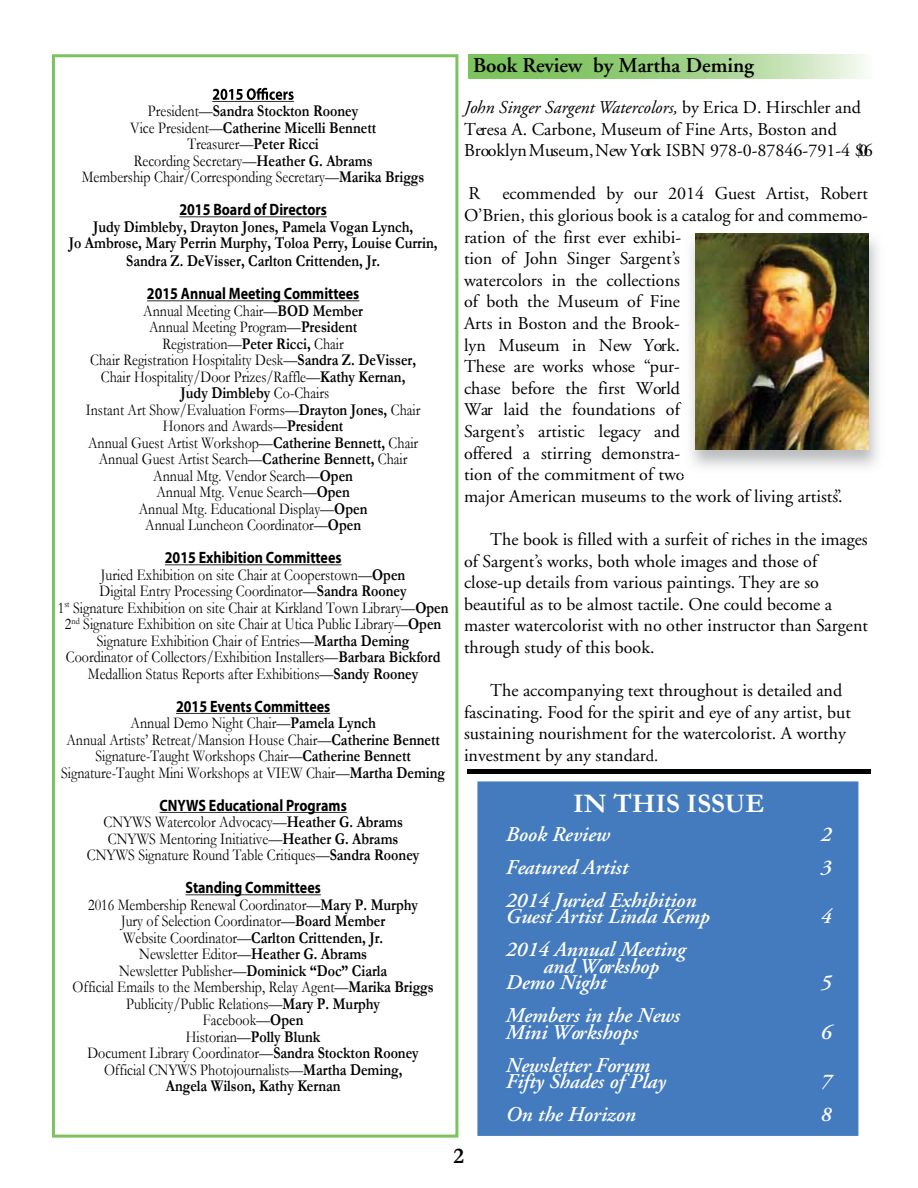
<style>
.page{position:relative;width:918px;height:1188px;background:#fff}
.page>*{position:absolute;margin:0;border:0;box-sizing:border-box;transform-origin:0 0}
.t1{font:700 27px "Garamond";color:#fff}
.t2{font:700 22.5px "Garamond";color:#000}
.t3{font:italic 600 21px/16.5px "Adobe Garamond";color:#fff}
.t4{font:600 21px "Adobe Garamond";color:#000}
.t5{font:18px/21.6px "Adobe Garamond";color:#000}
.t6{font:16.5px/16.5px "Garamond";color:#000101;text-align:center;scale:.85 1}
.t7{font:700 16.5px "Myriad Pro";color:#000101;scale:.85 1}
.t8{font:700 16.5px/16.5px "Garamond";color:#000101;text-align:center;scale:.85 1}
.s1{font-weight:700}
.s2{font-style:italic}
.s3{font-size:16.5px}
</style>
<div class="page">
<div style="left:477px;top:781px;width:381px;height:355px;background:#447bbe"></div>
<hr style="left:467px;top:770px;width:403px;height:4px;background:#000">
<svg style="left:468px;top:54px;width:397px;height:24px;background:#a3d38c"></svg>
<img style="left:691px;top:233px;width:187px;height:235px">
<img style="left:696px;top:233px;width:172px;height:216px">
<svg style="left:52px;top:54px;width:406px;height:1084px"></svg>
<p class="t6" style="left:82px;top:103px;width:404px">President—<span class="s1">Sandra Stockton Rooney<br></span>Vice President—<span class="s1">Catherine Micelli Bennett </span>Treasurer—<span class="s1">Peter Ricci<br></span>Recording Secretary—<span class="s1">Heather G. Abrams<br></span>Membership Chair/Corresponding Secretary—<span class="s1">Marika Briggs</span></p>
<p class="t7" style="left:179px;top:199px;width:175px">2015 Board of Directors</p>
<p class="t8" style="left:69px;top:218px;width:435px">Judy Dimbleby, Drayton Jones, Pamela Vogan Lynch,<br>Jo Ambrose, Mary Perrin Murphy, Toloa Perry, Louise Currin,</p>
<p class="t8" style="left:126px;top:252px;width:300px">Sandra Z. DeVisser, Carlton Crittenden, Jr.</p>
<p class="t7" style="left:147px;top:283px;width:251px">2015 Annual Meeting Committees</p>
<p class="t6" style="left:86px;top:302px;width:395px">Annual Meeting Chair—<span class="s1">BOD Member<br></span>Annual Meeting Program—<span class="s1">President<br></span>Registration—<span class="s1">Peter Ricci,</span> Chair<br>Chair Registration Hospitality Desk—<span class="s1">Sandra Z. DeVisser, </span>Chair Hospitality/Door Prizes/Raffle—<span class="s1">Kathy Kernan, Judy Dimbleby</span> Co-Chairs<br>Instant Art Show/Evaluation Forms—<span class="s1">Drayton Jones,</span> Chair Honors and Awards—<span class="s1">President<br></span>Annual Guest Artist Workshop—<span class="s1">Catherine Bennett,</span> Chair Annual Guest Artist Search—<span class="s1">Catherine Bennett,</span> Chair Annual Mtg. Vendor Search—<span class="s1">Open<br></span>Annual Mtg. Venue Search—<span class="s1">Open<br></span>Annual Mtg. Educational Display—<span class="s1">Open<br></span>Annual Luncheon Coordinator—<span class="s1">Open</span></p>
<p class="t7" style="left:165px;top:547px;width:209px">2015 Exhibition Committees</p>
<p class="t6" style="left:58px;top:566px;width:461px">Juried Exhibition on site Chair at Cooperstown—<span class="s1">Open<br></span>Digital Entry Processing Coordinator—<span class="s1">Sandra Rooney<br></span>1<sup>st</sup> Signature Exhibition on site Chair at Kirkland Town Library—<span class="s1">Open </span>2<sup>nd</sup> Signature Exhibition on site Chair at Utica Public Library—<span class="s1">Open </span>Signature Exhibition Chair of Entries—<span class="s1">Martha Deming<br></span>Coordinator of Collectors/Exhibition Installers—<span class="s1">Barbara Bickford </span>Medallion Status Reports after Exhibitions—<span class="s1">Sandy Rooney</span></p>
<p class="t7" style="left:176px;top:695px;width:183px">2015 Events Committees</p>
<p class="t6" style="left:61px;top:715px;width:453px">Annual Demo Night Chair—<span class="s1">Pamela Lynch<br></span>Annual Artists’ Retreat/Mansion House Chair—<span class="s1">Catherine Bennett </span>Signature-Taught Workshops Chair—<span class="s1">Catherine Bennett </span>Signature-Taught Mini Workshops at VIEW Chair—<span class="s1">Martha Deming</span></p>
<p class="t7" style="left:160px;top:794px;width:222px">CNYWS Educational Programs</p>
<p class="t6" style="left:87px;top:814px;width:393px">CNYWS Watercolor Advocacy—<span class="s1">Heather G. Abrams<br></span>CNYWS Mentoring Initiative—<span class="s1">Heather G. Abrams<br></span>CNYWS Signature Round Table Critiques—<span class="s1">Sandra Rooney</span></p>
<p class="t7" style="left:185px;top:877px;width:161px">Standing Committees</p>
<p class="t6" style="left:73px;top:896px;width:426px">2016 Membership Renewal Coordinator—<span class="s1">Mary P. Murphy<br></span>Jury of Selection Coordinator—<span class="s1">Board Member<br></span>Website Coordinator—<span class="s1">Carlton Crittenden, Jr.<br></span>Newsletter Editor—<span class="s1">Heather G. Abrams<br></span>Newsletter Publisher—<span class="s1">Dominick “Doc” Ciarla<br></span>Official Emails to the Membership, Relay Agent—<span class="s1">Marika Briggs </span>Publicity/Public Relations—<span class="s1">Mary P. Murphy<br></span>Facebook—<span class="s1">Open<br></span>Historian—<span class="s1">Polly Blunk<br></span>Document Library Coordinator—<span class="s1">Sandra Stockton Rooney </span>Official CNYWS Photojournalists—<span class="s1">Martha Deming,<br>Angela Wilson, Kathy Kernan</span></p>
<p class="t4" style="left:473px;top:54px;width:282px">Book Review by Martha Deming</p>
<p class="t5" style="left:464px;top:97px;width:410px"><span class="s2">John Singer Sargent Watercolors,</span> by Erica D. Hirschler and<br>Teresa A. Carbone, Museum of Fine Arts, Boston and<br>Brooklyn Museum, New York ISBN 978-0-87846-791-4 $60</p>
<p class="t5" style="left:464px;top:183px;width:406px">R ecommended by our 2014 Guest Artist, Robert O’Brien, this glorious book is a catalog for and commemo&shy;ration of the first ever exhibi-<br>tion of John Singer Sargent’s<br>watercolors in the collections<br>of both the Museum of Fine<br>Arts in Boston and the Brook-<br>lyn Museum in New York.<br>These are works whose “pur-<br>chase before the first World<br>War laid the foundations of<br>Sargent’s artistic legacy and<br>offered a stirring demonstra-<br>tion of the commitment of two<br>major American museums to the work of living artists.”</p>
<p class="t5" style="left:464px;top:529px;width:406px;text-indent:26px">The book is filled with a surfeit of riches in the images of Sargent’s works, both whole images and those of close-up details from various paintings. They are so beautiful as to be almost tactile. One could become a master watercolorist with no other instructor than Sargent through study of this book.</p>
<p class="t5" style="left:464px;top:680px;width:388px;text-indent:26px">The accompanying text throughout is detailed and fascinating. Food for the spirit and eye of any artist, but sustaining nourishment for the watercolorist. A worthy investment by any standar<span class="s3">d.</span></p>
<h1 class="t1" style="left:573px;top:787px;width:193px">IN THIS ISSUE</h1>
<p class="t3" style="left:506px;top:827px;width:106px">Book Review</p>
<p class="t3" style="left:821px;top:827px;width:12px">2</p>
<p class="t3" style="left:506px;top:860px;width:124px">Featured Artist</p>
<p class="t3" style="left:821px;top:860px;width:12px">3</p>
<p class="t3" style="left:506px;top:893px;width:205px">2014 Juried Exhibition<br>Guest Artist Linda Kemp</p>
<p class="t3" style="left:821px;top:909px;width:12px">4</p>
<p class="t3" style="left:506px;top:942px;width:181px">2014 Annual Meeting</p>
<p class="t3" style="left:543px;top:959px;width:117px">and Workshop</p>
<p class="t3" style="left:506px;top:975px;width:102px">Demo Night</p>
<p class="t3" style="left:821px;top:975px;width:12px">5</p>
<p class="t3" style="left:506px;top:1008px;width:175px">Members in the News<br>Mini Workshops</p>
<p class="t3" style="left:821px;top:1025px;width:12px">6</p>
<p class="t3" style="left:506px;top:1058px;width:161px">Newsletter Forum<br>Fifty Shades of Play</p>
<p class="t3" style="left:821px;top:1074px;width:12px">7</p>
<p class="t3" style="left:506px;top:1107px;width:131px">On the Horizon</p>
<p class="t3" style="left:821px;top:1107px;width:12px">8</p>
<h2 class="t2" style="left:454px;top:1143px;width:12px">2</h2>
</div>
